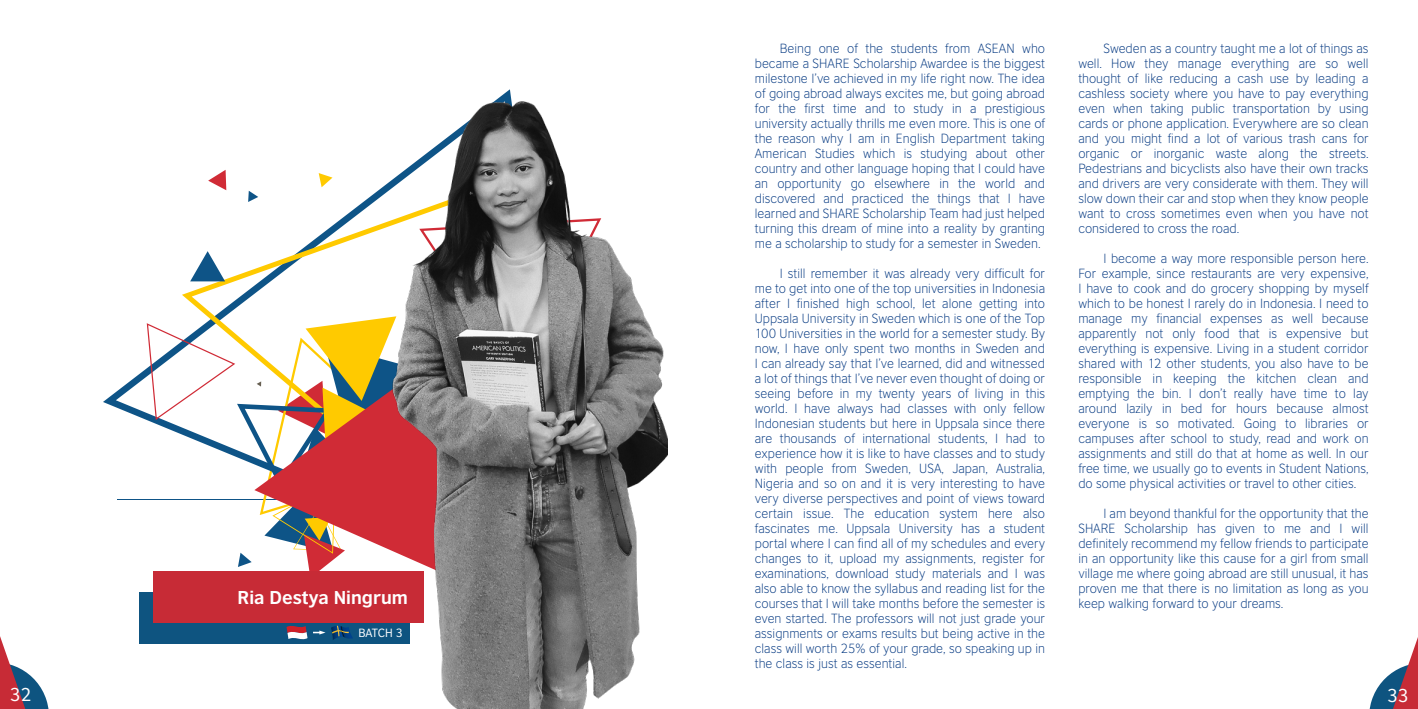
<style>
.page{position:relative;width:1418px;height:709px;background:#fff}
.page>*{position:absolute;margin:0;border:0;box-sizing:border-box;transform-origin:0 0}
.t1{font:700 17.5px "British Council Sans";color:#fff}
.t2{font:17.5px "British Council Sans";color:#fff}
.t3{font:300 12.5px/15px "British Council Sans";color:#013680;text-align:justify}
.t4{font:11.25px "British Council Sans";letter-spacing:-.015em;color:#fff}
</style>
<div class="page">
<svg style="left:319px;top:173px;width:13px;height:14px"></svg>
<svg style="left:208px;top:170px;width:18px;height:20px"></svg>
<svg style="left:248px;top:191px;width:10px;height:11px"></svg>
<svg style="left:147px;top:218px;width:235px;height:349px"></svg>
<svg style="left:254px;top:354px;width:128px;height:217px"></svg>
<svg style="left:0;top:636px;width:49px;height:72px"></svg>
<div style="left:139px;top:592px;width:271px;height:51px;background:#0e5480"></div>
<div style="left:153px;top:571px;width:271px;height:51px;background:#c72b36"></div>
<img style="left:382px;top:89px;width:285px;height:619px">
<svg style="left:1369px;top:640px;width:48px;height:69px"></svg>
<svg style="left:313px;top:630px;width:12px;height:4px"></svg>
<svg style="left:286px;top:625px;width:21px;height:15px"></svg>
<svg style="left:331px;top:625px;width:22px;height:15px"></svg>
<h1 class="t2" style="left:10px;top:680px;width:23px">32</h1>
<h1 class="t1" style="left:237px;top:582px;width:172px">Ria Destya Ningrum</h1>
<p class="t4" style="left:358px;top:623px;width:46px">BATCH 3</p>
<p class="t3" style="left:754px;top:40px;width:292px;text-indent:25px">Being one of the students from ASEAN who became a SHARE Scholarship Awardee is the biggest milestone I’ve achieved in my life right now. The idea of going abroad always excites me, but going abroad for the first time and to study in a prestigious university actually thrills me even more. This is one of the reason why I am in English Department taking American Studies which is studying about other country and other language hoping that I could have an opportunity go elsewhere in the world and discovered and practiced the things that I have learned and SHARE Scholarship Team had just helped turning this dream of mine into a reality by granting me a scholarship to study for a semester in Sweden.</p>
<p class="t3" style="left:754px;top:265px;width:292px;text-indent:25px">I still remember it was already very difficult for me to get into one of the top universities in Indonesia after I finished high school, let alone getting into Uppsala University in Sweden which is one of the Top 100 Universities in the world for a semester study. By now, I have only spent two months in Sweden and I can already say that I’ve learned, did and witnessed a lot of things that I’ve never even thought of doing or seeing before in my twenty years of living in this world. I have always had classes with only fellow Indonesian students but here in Uppsala since there are thousands of international students, I had to experience how it is like to have classes and to study with people from Sweden, USA, Japan, Australia, Nigeria and so on and it is very interesting to have very diverse perspectives and point of views toward certain issue. The education system here also fascinates me. Uppsala University has a student portal where I can find all of my schedules and every changes to it, upload my assignments, register for examinations, download study materials and I was also able to know the syllabus and reading list for the courses that I will take months before the semester is even started. The professors will not just grade your assignments or exams results but being active in the class will worth 25% of your grade, so speaking up in the class is just as essential.</p>
<p class="t3" style="left:1078px;top:40px;width:292px;text-indent:25px">Sweden as a country taught me a lot of things as well. How they manage everything are so well thought of like reducing a cash use by leading a cashless society where you have to pay everything even when taking public transportation by using cards or phone application. Everywhere are so clean and you might find a lot of various trash cans for organic or inorganic waste along the streets.<br>Pedestrians and bicyclists also have their own tracks and drivers are very considerate with them. They will slow down their car and stop when they know people want to cross sometimes even when you have not considered to cross the road.</p>
<p class="t3" style="left:1078px;top:250px;width:292px;text-indent:25px">I become a way more responsible person here.<br>For example, since restaurants are very expensive, I have to cook and do grocery shopping by myself which to be honest I rarely do in Indonesia. I need to manage my financial expenses as well because apparently not only food that is expensive but everything is expensive. Living in a student corridor shared with 12 other students, you also have to be responsible in keeping the kitchen clean and emptying the bin. I don’t really have time to lay around lazily in bed for hours because almost everyone is so motivated. Going to libraries or campuses after school to study, read and work on assignments and still do that at home as well. In our free time, we usually go to events in Student Nations, do some physical activities or travel to other cities.</p>
<p class="t3" style="left:1078px;top:505px;width:292px;text-indent:25px">I am beyond thankful for the opportunity that the SHARE Scholarship has given to me and I will definitely recommend my fellow friends to participate in an opportunity like this cause for a girl from small village me where going abroad are still unusual, it has proven me that there is no limitation as long as you keep walking forward to your dreams.</p>
<h1 class="t2" style="left:1387px;top:681px;width:23px">33</h1>
</div>
